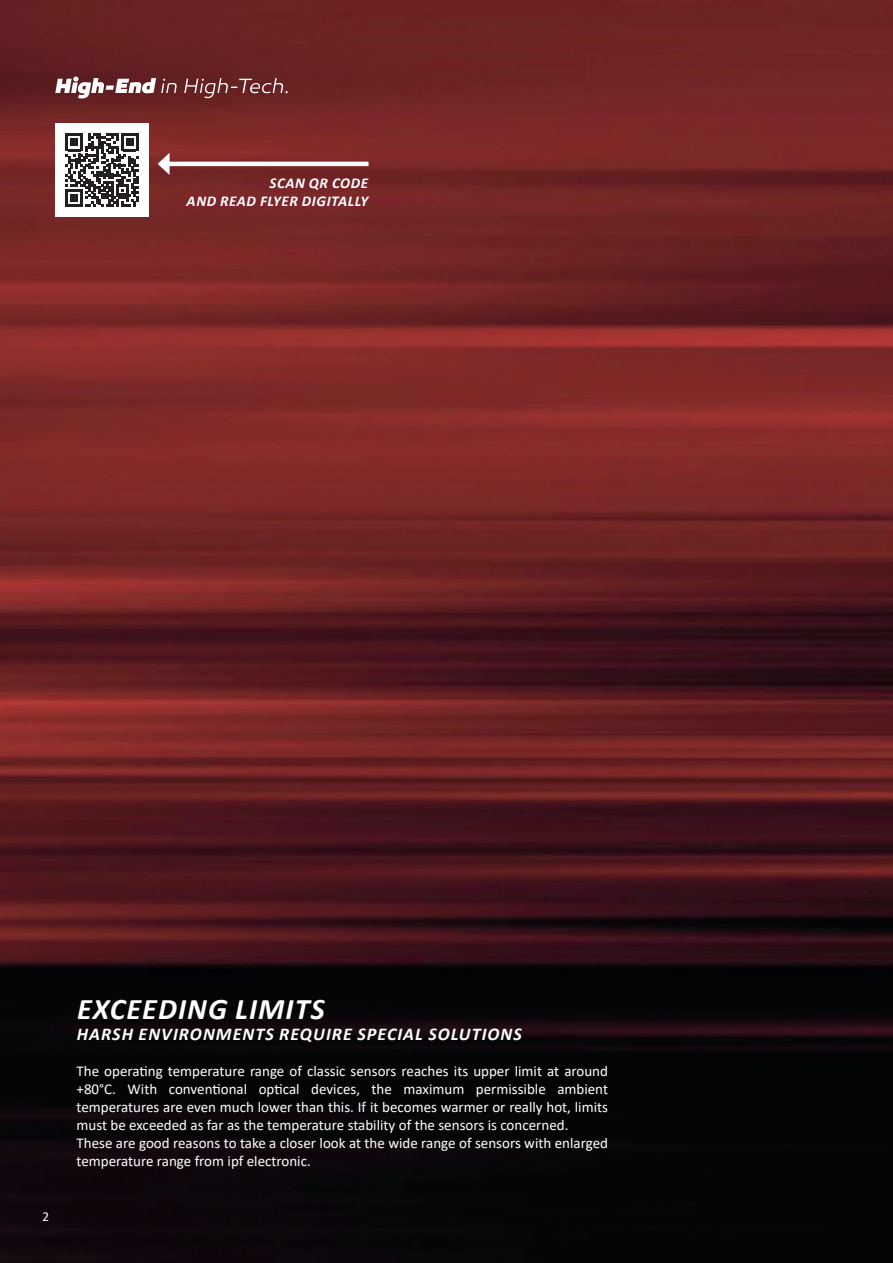
<style>
.page{position:relative;width:893px;height:1263px;background:#fff}
.page>*{position:absolute;margin:0;border:0;box-sizing:border-box;transform-origin:0 0}
.t1{font:italic 700 30px "Calibri";letter-spacing:.04em;color:#fff}
.t2{font:italic 700 18px "Calibri";letter-spacing:.06em;color:#fff}
.t3{font:15px/18px "Calibri";color:#fff}
.t4{font:italic 700 15px/18px "Calibri";letter-spacing:.04em;color:#fff;text-align:right}
.t5{font:13.5px "Calibri";color:#fff}
</style>
<div class="page">
<img style="left:0;top:0;width:893px;height:1263px">
<svg style="left:55px;top:77px;width:233px;height:21px"></svg>
<div style="left:55px;top:123px;width:94px;height:94px;background:#fff"></div>
<svg style="left:66px;top:134px;width:72px;height:73px"></svg>
<hr style="left:165px;top:162px;width:204px;height:4px;background:#fff">
<svg style="left:158px;top:153px;width:12px;height:22px"></svg>
<p class="t4" style="left:187px;top:174px;width:183px">SCAN QR CODE<br>AND READ FLYER DIGITALLY</p>
<p class="t5" style="left:43px;top:1207px;width:8px">2</p>
<h1 class="t1" style="left:77px;top:987px;width:249px">EXCEEDING LIMITS</h1>
<p class="t2" style="left:77px;top:1022px;width:446px">HARSH ENVIRONMENTS REQUIRE SPECIAL SOLUTIONS</p>
<p class="t3" style="left:77px;top:1062px;width:533px">The operating temperature range of classic sensors reaches its upper limit at around +80°C. With conventional optical devices, the maximum permissible ambient temperatures are even much lower than this. If it becomes warmer or really hot, limits must be exceeded as far as the temperature stability of the sensors is concerned.<br>These are good reasons to take a closer look at the wide range of sensors with enlarged temperature range from ipf electronic.</p>
</div>
